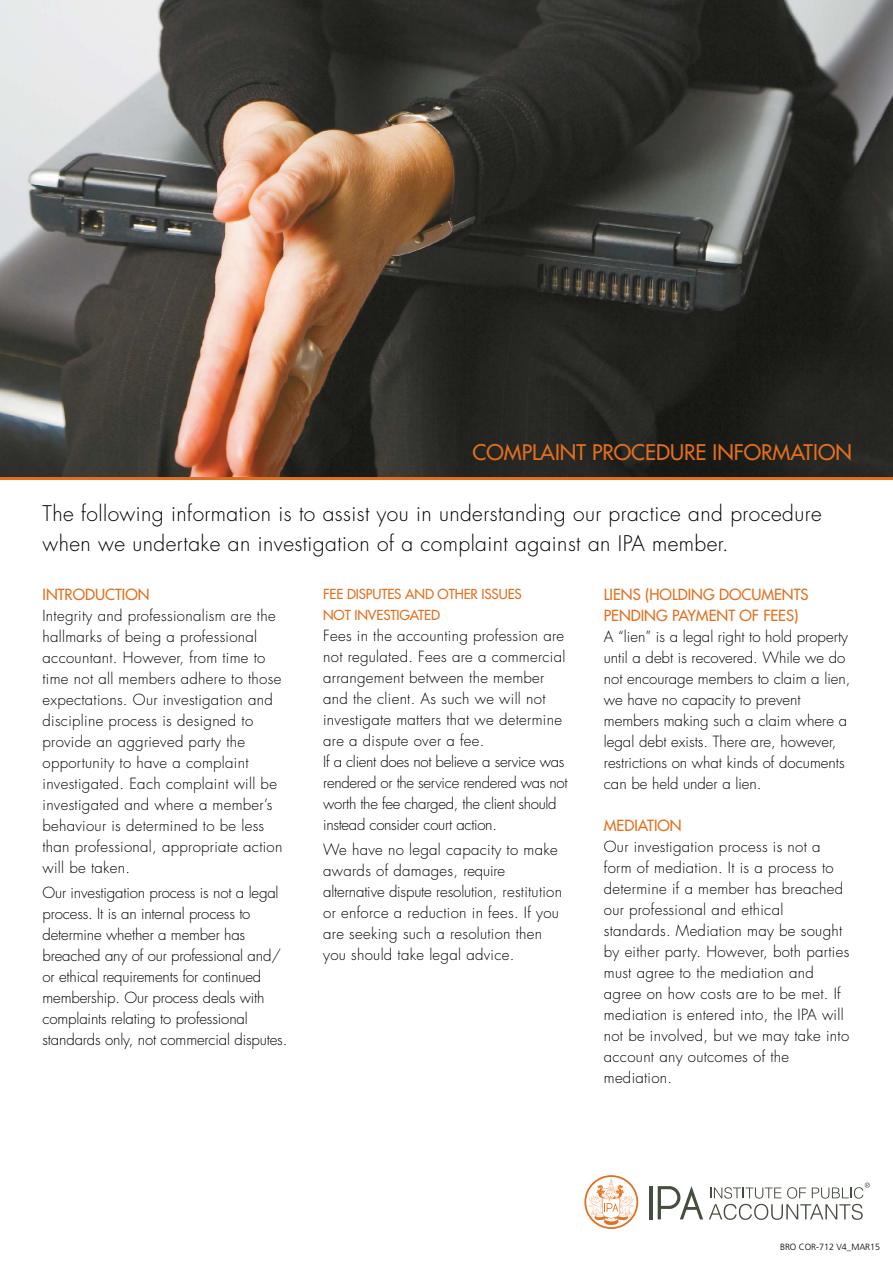
<style>
.page{position:relative;width:893px;height:1263px;background:#fff}
.page>*{position:absolute;margin:0;border:0;box-sizing:border-box;transform-origin:0 0}
.t1{font:300 21px/30px "Futura";letter-spacing:.02em;color:#000}
.t2{font:21px "Futura";color:#e36f1e}
.t3{font:300 15px/21px "Futura";letter-spacing:.02em;color:#000}
.t4{font:300 15px/21px "Futura";letter-spacing:-.01em;color:#000}
.t5{font:300 15px/21px "Futura";color:#000}
.t6{font:15px/21px "Futura";color:#e36f1e}
.t7{font:13.5px/21px "Futura";letter-spacing:-.01em;color:#e36f1e}
.t8{font:300 9px "Frutiger";letter-spacing:-.005em;color:#000}
</style>
<div class="page">
<img style="left:0;top:0;width:893px;height:477px">
<hr style="left:0;top:477px;width:893px;height:3px;background:#e36f1e">
<svg style="left:710px;top:1187px;width:71px;height:11px"></svg>
<svg style="left:787px;top:1187px;width:19px;height:11px"></svg>
<svg style="left:709px;top:1204px;width:154px;height:16px"></svg>
<hr style="left:649px;top:1186px;width:3px;height:33px;background:#444d3e">
<svg style="left:658px;top:1186px;width:45px;height:33px"></svg>
<svg style="left:584px;top:1175px;width:54px;height:54px"></svg>
<svg style="left:812px;top:1182px;width:58px;height:16px"></svg>
<h1 class="t2" style="left:473px;top:439px;width:381px">COMPLAINT PROCEDURE INFORMATION</h1>
<h1 class="t1" style="left:43px;top:499px;width:781px">The following information is to assist you in understanding our practice and procedure when we undertake an investigation of a complaint against an IPA member.</h1>
<p class="t6" style="left:43px;top:584px;width:109px">INTRODUCTION</p>
<p class="t3" style="left:43px;top:605px;width:241px">Integrity and professionalism are the hallmarks of being a professional accountant. However, from time to time not all members adhere to those expectations. Our investigation and discipline process is designed to provide an aggrieved party the opportunity to have a complaint investigated. Each complaint will be investigated and where a member’s behaviour is determined to be less than professional, appropriate action will be taken.</p>
<p class="t4" style="left:43px;top:882px;width:246px">Our investigation process is not a legal process. It is an internal process to determine whether a member has breached any of our professional and/ or ethical requirements for continued membership. Our process deals with complaints relating to professional standards only, not commercial disputes.</p>
<p class="t7" style="left:323px;top:583px;width:200px">FEE DISPUTES AND OTHER ISSUES<br>NOT INVESTIGATED</p>
<p class="t3" style="left:323px;top:625px;width:246px">Fees in the accounting profession are not regulated. Fees are a commercial arrangement between the member and the client. As such we will not investigate matters that we determine are a dispute over a fee.<br>If a client does not believe a service was rendered or the service rendered was not worth the fee charged, the client should instead consider court action.</p>
<p class="t3" style="left:323px;top:839px;width:240px">We have no legal capacity to make awards of damages, require alternative dispute resolution, restitution or enforce a reduction in fees. If you are seeking such a resolution then you should take legal advice.</p>
<p class="t6" style="left:604px;top:584px;width:206px">LIENS (HOLDING DOCUMENTS<br>PENDING PAYMENT OF FEES)</p>
<p class="t5" style="left:604px;top:626px;width:248px">A “lien” is a legal right to hold property until a debt is recovered. While we do not encourage members to claim a lien, we have no capacity to prevent members making such a claim where a legal debt exists. There are, however, restrictions on what kinds of documents can be held under a lien.</p>
<p class="t6" style="left:604px;top:815px;width:79px">MEDIATION</p>
<p class="t3" style="left:604px;top:836px;width:247px">Our investigation process is not a form of mediation. It is a process to determine if a member has breached our professional and ethical standards. Mediation may be sought by either party. However, both parties must agree to the mediation and agree on how costs are to be met. If mediation is entered into, the IPA will not be involved, but we may take into account any outcomes of the mediation.</p>
<p class="t8" style="left:780px;top:1242px;width:102px">BRO COR-712 V4_MAR15</p>
</div>
